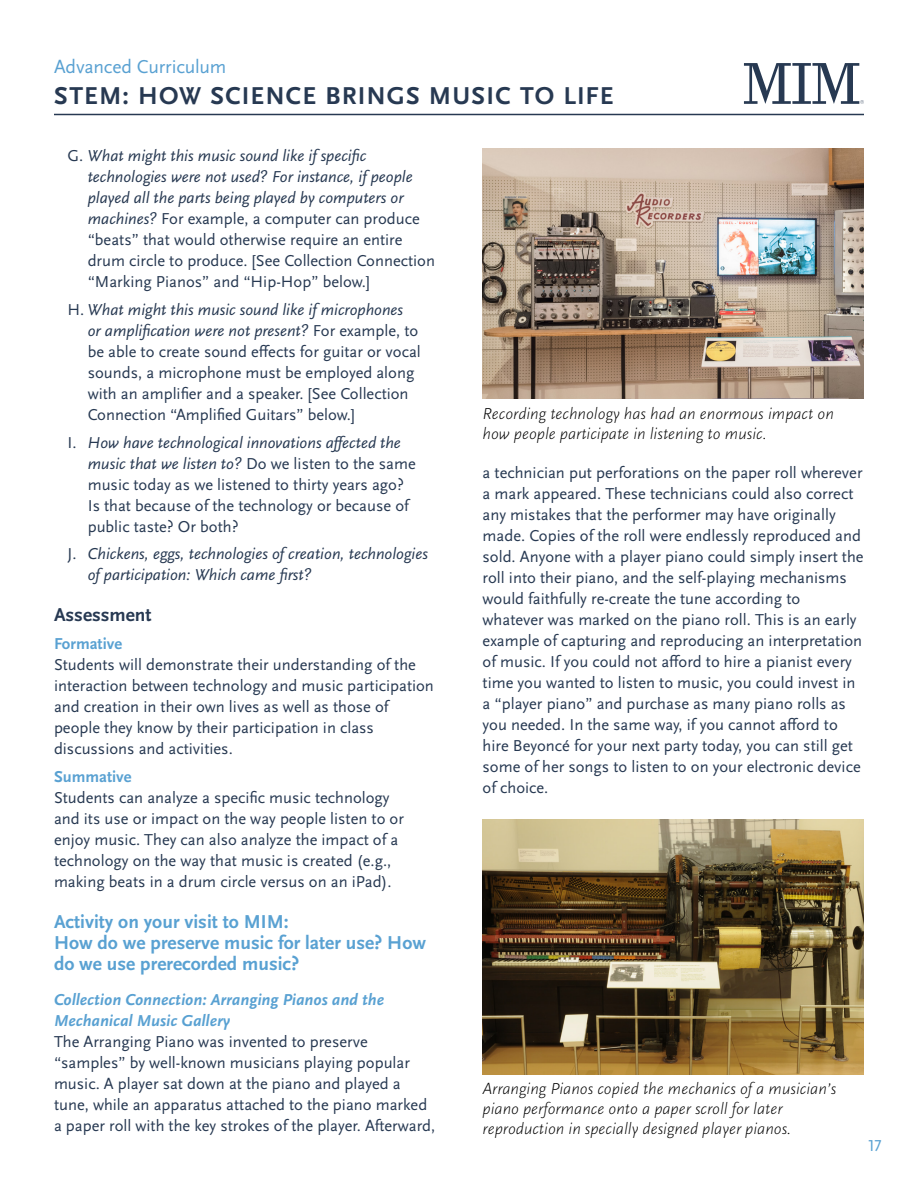
<style>
.page{position:relative;width:918px;height:1188px;background:#fff}
.page>*{position:absolute;margin:0;border:0;box-sizing:border-box;transform-origin:0 0}
.t1{font:700 25.5px "Scala Sans OT";letter-spacing:.045em;color:#273952}
.t2{font:700 19.5px/21px "Scala Sans OT";color:#59a1d2}
.t3{font:19.5px "Scala Sans OT";letter-spacing:-.01em;color:#59a1d2}
.t4{font:700 19.5px "Scala Sans OT";color:#273952}
.t5{font:16.5px/21px "Scala Sans OT";color:#273952}
.t6{font:italic 300 16.5px/19.8px "Scala Sans OT";color:#000}
.t7{font:italic 16.5px/21px "Scala Sans OT";color:#273952}
.t8{font:italic 700 16.5px/21px "Scala Sans OT";color:#59a1d2}
.t9{font:700 16.5px "Scala Sans OT";color:#59a1d2}
.t10{font:16.5px "Scala Sans OT";color:#59a1d2}
.s1{font-style:italic}
.s2{font-style:normal}
</style>
<div class="page">
<hr style="left:54px;top:114px;width:810px;height:1px;background:#273952">
<svg style="left:744px;top:63px;width:120px;height:41px"></svg>
<img style="left:483px;top:148px;width:381px;height:251px">
<img style="left:483px;top:820px;width:381px;height:254px">
<p class="t3" style="left:54px;top:56px;width:174px">Advanced Curriculum</p>
<h1 class="t1" style="left:54px;top:81px;width:561px">STEM: HOW SCIENCE BRINGS MUSIC TO LIFE</h1>
<p class="t5" style="left:88px;top:145px;width:349px;text-indent:-20px">G. <span class="s1">What might this music sound like if specific technologies were not used? For instance, if people played all the parts being played by computers or machines?</span> For example, a computer can produce “beats” that would otherwise require an entire drum circle to produce. [See Collection Connection “Marking Pianos” and “Hip-Hop” below.]</p>
<p class="t5" style="left:88px;top:299px;width:335px;text-indent:-20px">H. <span class="s1">What might this music sound like if microphones<br>or amplification were not present?</span> For example, to be able to create sound effects for guitar or vocal sounds, a microphone must be employed along with an amplifier and a speaker. [See Collection Connection “Amplified Guitars” below.]</p>
<p class="t5" style="left:88px;top:432px;width:330px;text-indent:-20px">I. <span class="s1">How have technological innovations affected the music that we listen to?</span> Do we listen to the same music today as we listened to thirty years ago?<br>Is that because of the technology or because of public taste? Or both?</p>
<p class="t7" style="left:88px;top:544px;width:342px;text-indent:-20px"><span class="s2">J.</span> Chickens, eggs, technologies of creation, technologies of participation: Which came first?</p>
<p class="t4" style="left:54px;top:604px;width:99px">Assessment</p>
<p class="t9" style="left:54px;top:635px;width:70px">Formative</p>
<p class="t5" style="left:54px;top:655px;width:381px">Students will demonstrate their understanding of the interaction between technology and music participation and creation in their own lives as well as those of people they know by their participation in class discussions and activities.</p>
<p class="t9" style="left:54px;top:767px;width:79px">Summative</p>
<p class="t5" style="left:54px;top:787px;width:351px">Students can analyze a specific music technology and its use or impact on the way people listen to or enjoy music. They can also analyze the impact of a technology on the way that music is created (e.g., making beats in a drum circle versus on an iPad).</p>
<p class="t2" style="left:54px;top:912px;width:374px">Activity on your visit to MIM:<br>How do we preserve music for later use? How do we use prerecorded music?</p>
<p class="t8" style="left:54px;top:989px;width:332px">Collection Connection: Arranging Pianos and the<br>Mechanical Music Gallery</p>
<p class="t5" style="left:54px;top:1031px;width:383px">The Arranging Piano was invented to preserve “samples” by well-known musicians playing popular music. A player sat down at the piano and played a tune, while an apparatus attached to the piano marked a paper roll with the key strokes of the player. Afterward,</p>
<p class="t6" style="left:483px;top:404px;width:353px">Recording technology has had an enormous impact on how people participate in listening to music.</p>
<p class="t5" style="left:483px;top:462px;width:383px">a technician put perforations on the paper roll wherever a mark appeared. These technicians could also correct any mistakes that the performer may have originally made. Copies of the roll were endlessly reproduced and sold. Anyone with a player piano could simply insert the roll into their piano, and the self-playing mechanisms would faithfully re-create the tune according to whatever was marked on the piano roll. This is an early example of capturing and reproducing an interpretation of music. If you could not afford to hire a pianist every time you wanted to listen to music, you could invest in a “player piano” and purchase as many piano rolls as you needed. In the same way, if you cannot afford to hire Beyoncé for your next party today, you can still get some of her songs to listen to on your electronic device of choice.</p>
<p class="t6" style="left:483px;top:1079px;width:355px">Arranging Pianos copied the mechanics of a musicianʼs piano performance onto a paper scroll for later reproduction in specially designed player pianos.</p>
<p class="t10" style="left:868px;top:1136px;width:15px">17</p>
</div>
